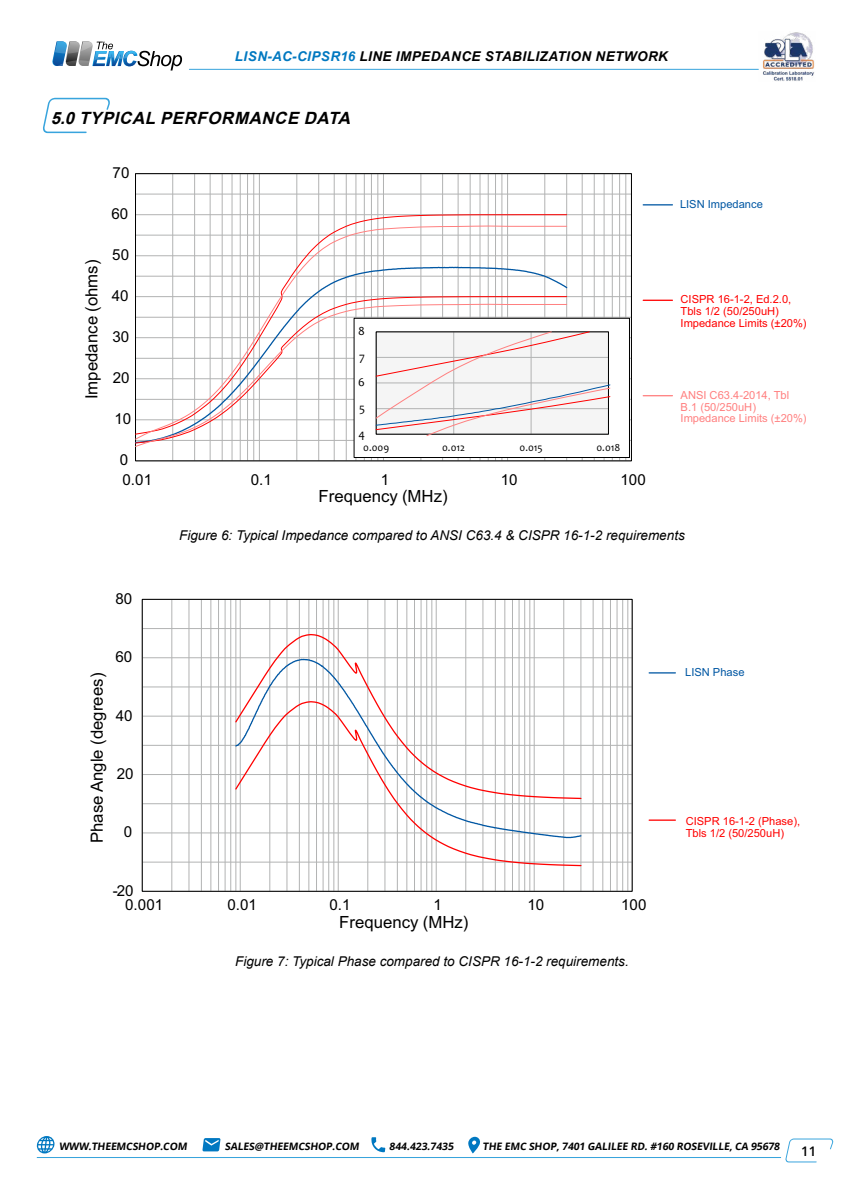
<style>
.page{position:relative;width:864px;height:1188px;background:#fff}
.page>*{position:absolute;margin:0;border:0;box-sizing:border-box;transform-origin:0 0}
.t1{font:italic 700 16.95px "Arial";color:#000}
.t2{font:16.8px "Arial";color:#000}
.t3{font:15.15px "Arial";color:#000}
.t4{font:italic 13.5px "Arial";color:#000}
.t5{font:italic 700 13.5px "Arial";letter-spacing:.035em;color:#000}
.t6{font:600 13.2px "Open Sans";color:#000}
.t7{font:12.3px "Candara";color:#000}
.t8{font:11.1px/11.9px "Arial";color:#f00}
.t9{font:11.1px/11.9px "Arial";color:#ff8080}
.t10{font:11.1px "Arial";color:#0157a3}
.t11{font:10.65px "Candara";color:#000}
.t12{font:700 10.35px "Open Sans";color:#000}
.s1{color:#0078c0}
</style>
<div class="page">
<hr style="left:37px;top:1157px;width:744px;height:1px;background:#39a4dc">
<svg style="left:785px;top:1138px;width:49px;height:25px"></svg>
<svg style="left:468px;top:1137px;width:12px;height:16px"></svg>
<svg style="left:371px;top:1137px;width:15px;height:15px"></svg>
<svg style="left:202px;top:1138px;width:19px;height:13px"></svg>
<svg style="left:36px;top:1136px;width:19px;height:17px"></svg>
<hr style="left:189px;top:69px;width:569px;height:1px;background:#39a4dc">
<img style="left:763px;top:32px;width:52px;height:49px">
<hr style="left:136px;top:317px;width:495px;height:1px;background:#b2b3b3">
<hr style="left:136px;top:276px;width:495px;height:1px;background:#b2b3b3">
<hr style="left:136px;top:235px;width:495px;height:1px;background:#b2b3b3">
<hr style="left:136px;top:194px;width:495px;height:1px;background:#b2b3b3">
<hr style="left:136px;top:461px;width:495px;height:1px;background:#b2b3b3">
<hr style="left:136px;top:296px;width:495px;height:1px;background:#b2b3b3">
<hr style="left:136px;top:256px;width:495px;height:1px;background:#b2b3b3">
<hr style="left:136px;top:214px;width:495px;height:1px;background:#b2b3b3">
<hr style="left:297px;top:174px;width:1px;height:287px;background:#b2b3b3">
<hr style="left:318px;top:174px;width:1px;height:287px;background:#b2b3b3">
<hr style="left:334px;top:174px;width:1px;height:287px;background:#b2b3b3">
<hr style="left:346px;top:174px;width:1px;height:287px;background:#b2b3b3">
<hr style="left:356px;top:174px;width:1px;height:287px;background:#b2b3b3">
<hr style="left:364px;top:174px;width:1px;height:287px;background:#b2b3b3">
<hr style="left:371px;top:174px;width:1px;height:287px;background:#b2b3b3">
<hr style="left:378px;top:174px;width:1px;height:287px;background:#b2b3b3">
<hr style="left:421px;top:174px;width:1px;height:287px;background:#b2b3b3">
<hr style="left:442px;top:174px;width:1px;height:287px;background:#b2b3b3">
<hr style="left:458px;top:174px;width:1px;height:287px;background:#b2b3b3">
<hr style="left:470px;top:174px;width:1px;height:287px;background:#b2b3b3">
<hr style="left:480px;top:174px;width:1px;height:287px;background:#b2b3b3">
<hr style="left:488px;top:174px;width:1px;height:287px;background:#b2b3b3">
<hr style="left:495px;top:174px;width:1px;height:287px;background:#b2b3b3">
<hr style="left:502px;top:174px;width:1px;height:287px;background:#b2b3b3">
<hr style="left:545px;top:174px;width:1px;height:287px;background:#b2b3b3">
<hr style="left:566px;top:174px;width:1px;height:287px;background:#b2b3b3">
<hr style="left:582px;top:174px;width:1px;height:287px;background:#b2b3b3">
<hr style="left:594px;top:174px;width:1px;height:287px;background:#b2b3b3">
<hr style="left:604px;top:174px;width:1px;height:287px;background:#b2b3b3">
<hr style="left:612px;top:174px;width:1px;height:287px;background:#b2b3b3">
<hr style="left:619px;top:174px;width:1px;height:287px;background:#b2b3b3">
<hr style="left:626px;top:174px;width:1px;height:287px;background:#b2b3b3">
<hr style="left:383px;top:174px;width:1px;height:287px;background:#b2b3b3">
<hr style="left:507px;top:174px;width:1px;height:287px;background:#b2b3b3">
<svg style="left:290px;top:214px;width:278px;height:11px"></svg>
<svg style="left:290px;top:225px;width:278px;height:41px"></svg>
<svg style="left:643px;top:204px;width:29px;height:1px"></svg>
<svg style="left:643px;top:300px;width:29px;height:1px"></svg>
<svg style="left:643px;top:395px;width:29px;height:1px"></svg>
<hr style="left:142px;top:862px;width:490px;height:1px;background:#b2b3b3">
<hr style="left:142px;top:803px;width:490px;height:1px;background:#b2b3b3">
<hr style="left:142px;top:745px;width:490px;height:1px;background:#b2b3b3">
<hr style="left:142px;top:687px;width:490px;height:1px;background:#b2b3b3">
<hr style="left:142px;top:628px;width:490px;height:1px;background:#b2b3b3">
<hr style="left:142px;top:833px;width:490px;height:1px;background:#b2b3b3">
<hr style="left:142px;top:774px;width:490px;height:1px;background:#b2b3b3">
<hr style="left:142px;top:716px;width:490px;height:1px;background:#b2b3b3">
<hr style="left:142px;top:658px;width:490px;height:1px;background:#b2b3b3">
<hr style="left:299px;top:599px;width:1px;height:292px;background:#b2b3b3">
<hr style="left:309px;top:599px;width:1px;height:292px;background:#b2b3b3">
<hr style="left:316px;top:599px;width:1px;height:292px;background:#b2b3b3">
<hr style="left:323px;top:599px;width:1px;height:292px;background:#b2b3b3">
<hr style="left:328px;top:599px;width:1px;height:292px;background:#b2b3b3">
<hr style="left:334px;top:599px;width:1px;height:292px;background:#b2b3b3">
<hr style="left:368px;top:599px;width:1px;height:292px;background:#b2b3b3">
<hr style="left:385px;top:599px;width:1px;height:292px;background:#b2b3b3">
<hr style="left:397px;top:599px;width:1px;height:292px;background:#b2b3b3">
<hr style="left:407px;top:599px;width:1px;height:292px;background:#b2b3b3">
<hr style="left:414px;top:599px;width:1px;height:292px;background:#b2b3b3">
<hr style="left:421px;top:599px;width:1px;height:292px;background:#b2b3b3">
<hr style="left:426px;top:599px;width:1px;height:292px;background:#b2b3b3">
<hr style="left:432px;top:599px;width:1px;height:292px;background:#b2b3b3">
<hr style="left:466px;top:599px;width:1px;height:292px;background:#b2b3b3">
<hr style="left:483px;top:599px;width:1px;height:292px;background:#b2b3b3">
<hr style="left:495px;top:599px;width:1px;height:292px;background:#b2b3b3">
<hr style="left:505px;top:599px;width:1px;height:292px;background:#b2b3b3">
<hr style="left:512px;top:599px;width:1px;height:292px;background:#b2b3b3">
<hr style="left:519px;top:599px;width:1px;height:292px;background:#b2b3b3">
<hr style="left:524px;top:599px;width:1px;height:292px;background:#b2b3b3">
<hr style="left:530px;top:599px;width:1px;height:292px;background:#b2b3b3">
<hr style="left:564px;top:599px;width:1px;height:292px;background:#b2b3b3">
<hr style="left:581px;top:599px;width:1px;height:292px;background:#b2b3b3">
<hr style="left:593px;top:599px;width:1px;height:292px;background:#b2b3b3">
<hr style="left:603px;top:599px;width:1px;height:292px;background:#b2b3b3">
<hr style="left:610px;top:599px;width:1px;height:292px;background:#b2b3b3">
<hr style="left:617px;top:599px;width:1px;height:292px;background:#b2b3b3">
<hr style="left:622px;top:599px;width:1px;height:292px;background:#b2b3b3">
<hr style="left:628px;top:599px;width:1px;height:292px;background:#b2b3b3">
<hr style="left:338px;top:599px;width:1px;height:292px;background:#b2b3b3">
<hr style="left:436px;top:599px;width:1px;height:292px;background:#b2b3b3">
<hr style="left:534px;top:599px;width:1px;height:292px;background:#b2b3b3">
<hr style="left:632px;top:599px;width:1px;height:292px;background:#b2b3b3">
<svg style="left:290px;top:800px;width:292px;height:67px"></svg>
<svg style="left:290px;top:633px;width:292px;height:167px"></svg>
<hr style="left:649px;top:672px;width:26px;height:2px;background:#0157a3">
<svg style="left:649px;top:820px;width:26px;height:1px"></svg>
<div style="left:354px;top:318px;width:275px;height:140px;background:#fff"></div>
<svg style="left:290px;top:266px;width:321px;height:178px"></svg>
<div style="left:354px;top:318px;width:276px;height:140px;border:1px solid #000"></div>
<svg style="left:43px;top:41px;width:247px;height:851px"></svg>
<p class="t5" style="left:235px;top:47px;width:435px"><span class="s1">LISN-AC-CIPSR16</span> LINE IMPEDANCE STABILIZATION NETWORK</p>
<p class="t1" style="left:51px;top:106px;width:306px">5.0TYPICALPERFORMANCE DATA</p>
<p class="t3" style="left:113px;top:162px;width:18px">70</p>
<p class="t3" style="left:111px;top:203px;width:18px">60</p>
<p class="t10" style="left:680px;top:196px;width:84px">LISN Impedance</p>
<p class="t2" style="left:80px;top:399px;width:141px;rotate:-90deg">Impedance (ohms)</p>
<p class="t3" style="left:112px;top:244px;width:18px">50</p>
<p class="t3" style="left:112px;top:285px;width:18px">40</p>
<p class="t3" style="left:113px;top:326px;width:18px">30</p>
<p class="t3" style="left:113px;top:367px;width:18px">20</p>
<p class="t3" style="left:114px;top:408px;width:18px">10</p>
<p class="t3" style="left:120px;top:449px;width:10px">0</p>
<p class="t7" style="left:358px;top:323px;width:8px">8</p>
<p class="t7" style="left:359px;top:349px;width:7px">7</p>
<p class="t7" style="left:358px;top:375px;width:8px">6</p>
<p class="t7" style="left:359px;top:400px;width:8px">5</p>
<p class="t7" style="left:358px;top:426px;width:8px">4</p>
<p class="t11" style="left:363px;top:441px;width:28px">0.009</p>
<p class="t11" style="left:442px;top:441px;width:24px">0.012</p>
<p class="t11" style="left:520px;top:441px;width:25px">0.015</p>
<p class="t11" style="left:597px;top:441px;width:25px">0.018</p>
<p class="t3" style="left:123px;top:469px;width:31px">0.01</p>
<p class="t3" style="left:251px;top:469px;width:23px">0.1</p>
<p class="t3" style="left:381px;top:469px;width:10px">1</p>
<p class="t3" style="left:501px;top:469px;width:18px">10</p>
<p class="t3" style="left:621px;top:469px;width:27px">100</p>
<p class="t2" style="left:319px;top:485px;width:131px">Frequency (MHz)</p>
<p class="t8" style="left:681px;top:293px;width:128px">CISPR 16-1-2, Ed.2.0,<br>Tbls 1/2 (50/250uH)<br>Impedance Limits (±20%)</p>
<p class="t9" style="left:681px;top:389px;width:128px">ANSI C63.4-2014, Tbl<br>B.1 (50/250uH)<br>Impedance Limits (±20%)</p>
<p class="t4" style="left:179px;top:527px;width:507px">Figure 6: Typical Impedance compared to ANSI C63.4 &amp; CISPR 16-1-2 requirements</p>
<p class="t3" style="left:115px;top:588px;width:18px">80</p>
<p class="t3" style="left:115px;top:646px;width:18px">60</p>
<p class="t2" style="left:85px;top:843px;width:172px;rotate:-90deg">Phase Angle (degrees)</p>
<p class="t3" style="left:116px;top:705px;width:18px">40</p>
<p class="t3" style="left:117px;top:763px;width:18px">20</p>
<p class="t3" style="left:124px;top:822px;width:10px">0</p>
<p class="t3" style="left:113px;top:880px;width:22px">-20</p>
<p class="t3" style="left:125px;top:894px;width:40px">0.001</p>
<p class="t3" style="left:227px;top:894px;width:31px">0.01</p>
<p class="t3" style="left:330px;top:894px;width:23px">0.1</p>
<p class="t3" style="left:434px;top:894px;width:10px">1</p>
<p class="t3" style="left:527px;top:894px;width:18px">10</p>
<p class="t3" style="left:621px;top:894px;width:27px">100</p>
<p class="t2" style="left:339px;top:911px;width:131px">Frequency (MHz)</p>
<p class="t4" style="left:235px;top:953px;width:395px">Figure 7: Typical Phase compared to CISPR 16-1-2 requirements.</p>
<p class="t10" style="left:685px;top:665px;width:61px">LISN Phase</p>
<p class="t8" style="left:686px;top:816px;width:116px">CISPR 16-1-2 (Phase),<br>Tbls 1/2 (50/250uH)</p>
<p class="t12" style="left:59px;top:1139px;width:131px">WWW.THEEMCSHOP.COM</p>
<p class="t12" style="left:225px;top:1139px;width:138px">SALES@THEEMCSHOP.COM</p>
<p class="t12" style="left:389px;top:1139px;width:68px">844.423.7435</p>
<p class="t12" style="left:483px;top:1139px;width:300px">THE EMC SHOP, 7401 GALILEE RD. #160 ROSEVILLE, CA 95678</p>
<p class="t6" style="left:801px;top:1142px;width:17px">11</p>
</div>
